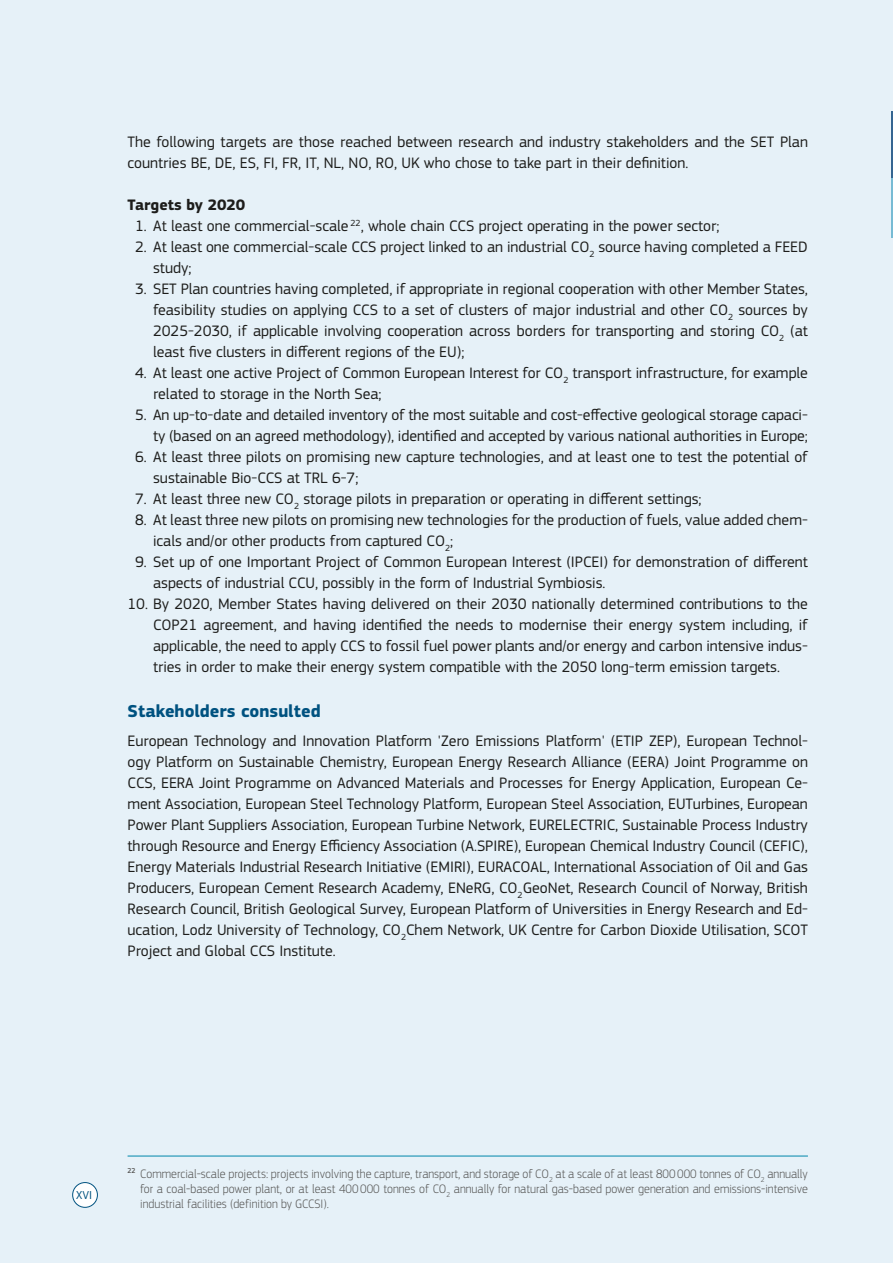
<style>
.page{position:relative;width:893px;height:1263px;background:#e6f1f8}
.page>*{position:absolute;margin:0;border:0;box-sizing:border-box;transform-origin:0 0}
._10_titre_3_insert{font:700 18px "EC Square Sans Pro";color:#005280}
._02_body{font:15.75px/21px "EC Square Sans Pro";color:#1d1d1b}
._02_body-2{font:700 15.75px "EC Square Sans Pro";color:#1d1d1b}
._06_légendes{font:300 12.75px/15px "EC Square Sans Pro";color:#575756;text-align:justify;scale:.95 1}
.t1{font:12px "EC Square Sans Pro";color:#005280}
</style>
<div class="page">
<hr style="left:891px;top:111px;width:2px;height:113px;background:#346591">
<hr style="left:891px;top:178px;width:2px;height:60px;background:#77bbd4">
<div style="left:73px;top:1182px;width:24px;height:25px;background:#fff;border-radius:50%"></div>
<div style="left:72px;top:1182px;width:26px;height:26px;border:1px solid #005280;border-radius:50%"></div>
<hr style="left:128px;top:1156px;width:680px;height:1px;background:#0086ab">
<p class="_02_body" style="left:128px;top:131px;width:682px">The following targets are those reached between research and industry stakeholders and the SET Plan countries BE, DE, ES, FI, FR, IT, NL, NO, RO, UK who chose to take part in their definition.</p>
<p class="_02_body-2" style="left:128px;top:195px;width:119px">Targets by 2020</p>
<p class="_02_body" style="left:135px;top:215px;width:586px">1. At least one commercial-scale <sup>22</sup>, whole chain CCS project operating in the power sector;</p>
<p class="_02_body" style="left:153px;top:236px;width:656px;text-indent:-18px">2. At least one commercial-scale CCS project linked to an industrial CO<sub>2</sub> source having completed a FEED study;</p>
<p class="_02_body" style="left:153px;top:278px;width:656px;text-align:justify;text-indent:-18px">3. SET Plan countries having completed, if appropriate in regional cooperation with other Member States, feasibility studies on applying CCS to a set of clusters of major industrial and other CO<sub>2</sub> sources by 2025-2030, if applicable involving cooperation across borders for transporting and storing CO<sub>2</sub> (at least five clusters in different regions of the EU);</p>
<p class="_02_body" style="left:153px;top:362px;width:656px;text-indent:-18px">4. At least one active Project of Common European Interest for CO<sub>2</sub> transport infrastructure, for example related to storage in the North Sea;</p>
<p class="_02_body" style="left:135px;top:404px;width:674px;text-align:right">5. An up-to-date and detailed inventory of the most suitable and cost-effective geological storage capaci&shy;ty (based on an agreed methodology), identified and accepted by various national authorities in Europe;</p>
<p class="_02_body" style="left:153px;top:446px;width:656px;text-indent:-18px">6. At least three pilots on promising new capture technologies, and at least one to test the potential of sustainable Bio-CCS at TRL 6-7;</p>
<p class="_02_body" style="left:135px;top:488px;width:568px">7. At least three new CO<sub>2</sub> storage pilots in preparation or operating in different settings;</p>
<p class="_02_body" style="left:153px;top:509px;width:656px;text-indent:-18px">8. At least three new pilots on promising new technologies for the production of fuels, value added chem&shy;icals and/or other products from captured CO<sub>2</sub>;</p>
<p class="_02_body" style="left:153px;top:551px;width:656px;text-indent:-18px">9. Set up of one Important Project of Common European Interest (IPCEI) for demonstration of different aspects of industrial CCU, possibly in the form of Industrial Symbiosis.</p>
<p class="_02_body" style="left:153px;top:593px;width:656px;text-align:justify;text-indent:-26px">10. By 2020, Member States having delivered on their 2030 nationally determined contributions to the COP21 agreement, and having identified the needs to modernise their energy system including, if applicable, the need to apply CCS to fossil fuel power plants and/or energy and carbon intensive indus&shy;tries in order to make their energy system compatible with the 2050 long-term emission targets.</p>
<p class="_10_titre_3_insert" style="left:128px;top:700px;width:195px">Stakeholders consulted</p>
<p class="_02_body" style="left:128px;top:730px;width:682px;text-align:justify">European Technology and Innovation Platform 'Zero Emissions Platform' (ETIP ZEP), European Technol&shy;ogy Platform on Sustainable Chemistry, European Energy Research Alliance (EERA) Joint Programme on CCS, EERA Joint Programme on Advanced Materials and Processes for Energy Application, European Ce&shy;ment Association, European Steel Technology Platform, European Steel Association, EUTurbines, European Power Plant Suppliers Association, European Turbine Network, EURELECTRIC, Sustainable Process Industry through Resource and Energy Efficiency Association (A.SPIRE), European Chemical Industry Council (CEFIC), Energy Materials Industrial Research Initiative (EMIRI), EURACOAL, International Association of Oil and Gas Producers, European Cement Research Academy, ENeRG, CO<sub>2</sub>GeoNet, Research Council of Norway, British Research Council, British Geological Survey, European Platform of Universities in Energy Research and Ed&shy;ucation, Lodz University of Technology, CO<sub>2</sub>Chem Network, UK Centre for Carbon Dioxide Utilisation, SCOT Project and Global CCS Institute.</p>
<p class="t1" style="left:76px;top:1188px;width:18px">XVI</p>
<p class="_06_légendes" style="left:140px;top:1166px;width:704px;text-indent:-13px"><sup>22</sup> Commercial-scale projects: projects involving the capture, transport, and storage of CO<sub>2</sub> at a scale of at least 800000 tonnes of CO<sub>2</sub> annually for a coal-based power plant, or at least 400000 tonnes of CO<sub>2</sub> annually for natural gas-based power generation and emissions-intensive industrial facilities (definition by GCCSI).</p>
</div>
